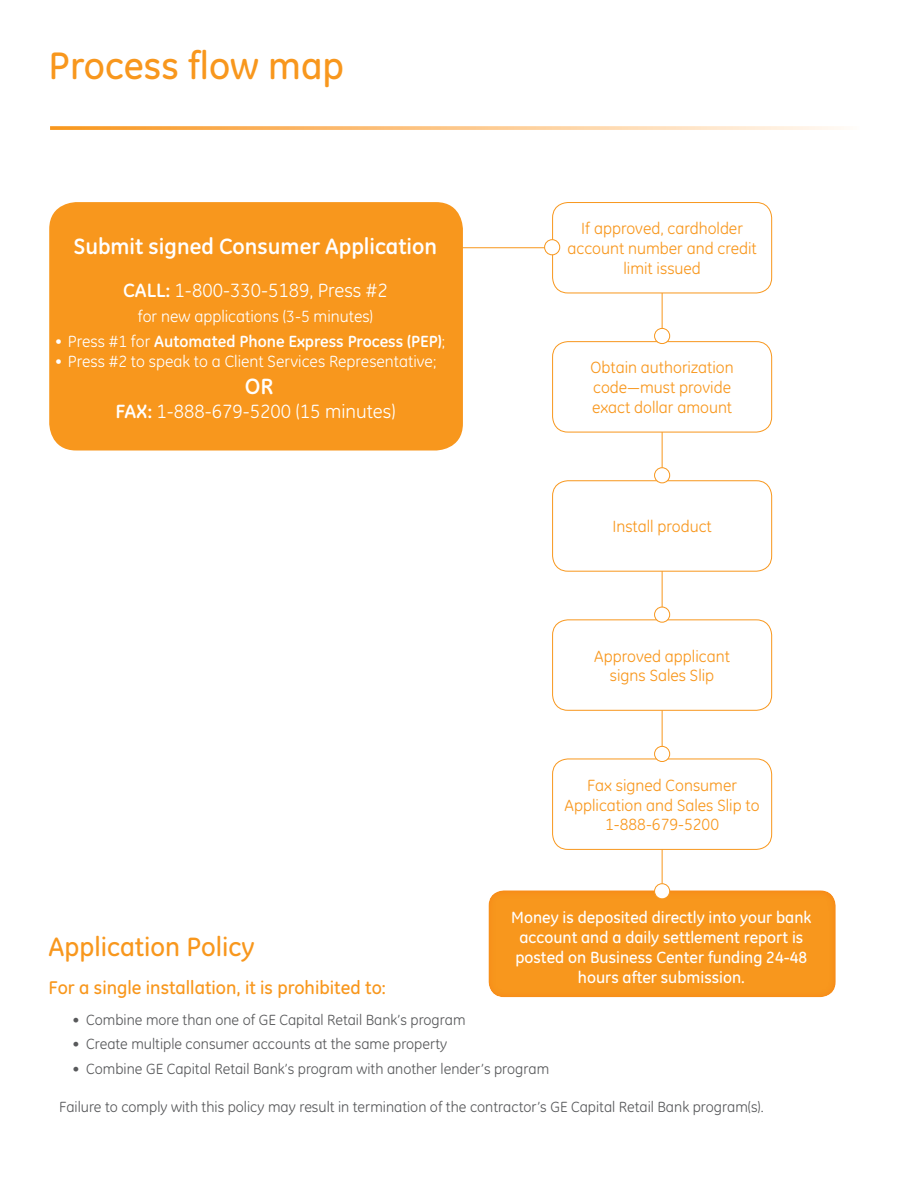
<style>
.page{position:relative;width:918px;height:1188px;background:#fff}
.page>*{position:absolute;margin:0;border:0;box-sizing:border-box;transform-origin:0 0}
.t1{font:500 39px "GE Inspira";color:#f8971d}
.t2{font:500 27px "GE Inspira";color:#f8971d}
.t3{font:700 22.5px "GE Inspira";color:#fff}
.t4{font:19.5px "GE Inspira";color:#fff}
.t5{font:500 18.75px "GE Inspira";color:#f8971d}
.t6{font:16.5px/19.8px "GE Inspira";color:#f8971d;text-align:center}
.t7{font:500 16.5px/19.8px "GE Inspira";color:#fff;text-align:center}
.t8{font:16.5px "GE Inspira";color:#fff}
.t9{font:700 16.5px "GE Inspira";color:#fff}
.t10{font:15px "GE Inspira";color:#58595b}
.s1{font-weight:700}
.s2{font-family:"Times";font-weight:400}
.s3{font-weight:400}
.s4{font-family:"Times"}
</style>
<div class="page">
<hr style="left:449px;top:247px;width:117px;height:1px;background:#f8971d">
<div style="left:49px;top:202px;width:414px;height:249px;background:#f8971d;border-radius:27px"></div>
<svg style="left:50px;top:126px;width:794px;height:4px;background:#fcca8e"></svg>
<hr style="left:662px;top:265px;width:1px;height:627px;background:#f8971d">
<div style="left:486px;top:890px;width:350px;height:108px;background:#f8971d"></div>
<div style="left:553px;top:620px;width:219px;height:90px;background:#fff;border-radius:15px"></div>
<div style="left:552px;top:619px;width:220px;height:92px;border:1px solid #f8971d;border-radius:15px"></div>
<div style="left:553px;top:759px;width:219px;height:90px;background:#fff;border-radius:15px"></div>
<div style="left:552px;top:759px;width:220px;height:91px;border:1px solid #f8971d;border-radius:15px"></div>
<div style="left:553px;top:342px;width:219px;height:90px;background:#fff;border-radius:15px"></div>
<div style="left:552px;top:341px;width:220px;height:91px;border:1px solid #f8971d;border-radius:15px"></div>
<div style="left:553px;top:481px;width:219px;height:90px;background:#fff;border-radius:15px"></div>
<div style="left:552px;top:480px;width:220px;height:92px;border:1px solid #f8971d;border-radius:15px"></div>
<div style="left:552px;top:202px;width:220px;height:91px;border:1px solid #f8971d;border-radius:15px"></div>
<div style="left:655px;top:884px;width:15px;height:15px;background:#fff;border-radius:50%"></div>
<div style="left:654px;top:883px;width:16px;height:16px;border:1px solid #f8971d;border-radius:50%"></div>
<div style="left:655px;top:746px;width:15px;height:16px;background:#fff;border-radius:50%"></div>
<div style="left:654px;top:746px;width:16px;height:16px;border:1px solid #f8971d;border-radius:50%"></div>
<div style="left:655px;top:607px;width:15px;height:15px;background:#fff;border-radius:50%"></div>
<div style="left:654px;top:607px;width:16px;height:16px;border:1px solid #f8971d;border-radius:50%"></div>
<div style="left:655px;top:468px;width:15px;height:15px;background:#fff;border-radius:50%"></div>
<div style="left:654px;top:467px;width:16px;height:16px;border:1px solid #f8971d;border-radius:50%"></div>
<div style="left:655px;top:328px;width:15px;height:16px;background:#fff;border-radius:50%"></div>
<div style="left:654px;top:328px;width:16px;height:16px;border:1px solid #f8971d;border-radius:50%"></div>
<div style="left:545px;top:240px;width:15px;height:15px;background:#fff;border-radius:50%"></div>
<div style="left:544px;top:239px;width:16px;height:16px;border:1px solid #f8971d;border-radius:50%"></div>
<h1 class="t1" style="left:49px;top:43px;width:297px">Process flow map</h1>
<h3 class="t3" style="left:74px;top:232px;width:365px">Submit signed Consumer Application</h3>
<h3 class="t4" style="left:123px;top:279px;width:266px"><span class="s1">CALL:</span> 1-800-330-5189, Press #2</h3>
<p class="t8" style="left:138px;top:307px;width:237px">for new applications (3-5 minutes)</p>
<p class="t9" style="left:56px;top:331px;width:391px"><span class="s2">•</span> <span class="s3">Press #1 for</span> Automated Phone Express Process (PEP)<span class="s3">;</span></p>
<p class="t8" style="left:56px;top:352px;width:382px"><span class="s4">•</span> Press #2 to speak to a Client Services Representative;</p>
<h3 class="t3" style="left:245px;top:372px;width:30px">OR</h3>
<h3 class="t4" style="left:115px;top:400px;width:281px"><span class="s1">FAX:</span> 1-888-679-5200 (15 minutes)</h3>
<p class="t6" style="left:567px;top:219px;width:191px">If approved, cardholder account number and credit limit issued</p>
<p class="t6" style="left:591px;top:358px;width:145px;text-align:left">Obtain authorization code—must provide exact dollar amount</p>
<p class="t6" style="left:612px;top:517px;width:101px">Install product</p>
<p class="t6" style="left:594px;top:646px;width:137px">Approved applicant signs Sales Slip</p>
<p class="t6" style="left:565px;top:775px;width:196px">Fax signed Consumer<br>Application and Sales Slip to<br>1-888-679-5200</p>
<p class="t7" style="left:511px;top:908px;width:302px">Money is deposited directly into your bank account and a daily settlement report is posted on Business Center funding 24-48 hours after submission.</p>
<h2 class="t2" style="left:49px;top:932px;width:207px">Application Policy</h2>
<p class="t5" style="left:49px;top:977px;width:339px">For a single installation, it is prohibited to:</p>
<p class="t10" style="left:73px;top:1011px;width:395px">• Combine more than one of GE Capital Retail Bank’s program</p>
<p class="t10" style="left:73px;top:1036px;width:376px">• Create multiple consumer accounts at the same property</p>
<p class="t10" style="left:73px;top:1060px;width:478px">• Combine GE Capital Retail Bank’s program with another lender’s program</p>
<p class="t10" style="left:59px;top:1098px;width:706px">Failure to comply with this policy may result in termination of the contractor’s GE Capital Retail Bank program(s).</p>
</div>
